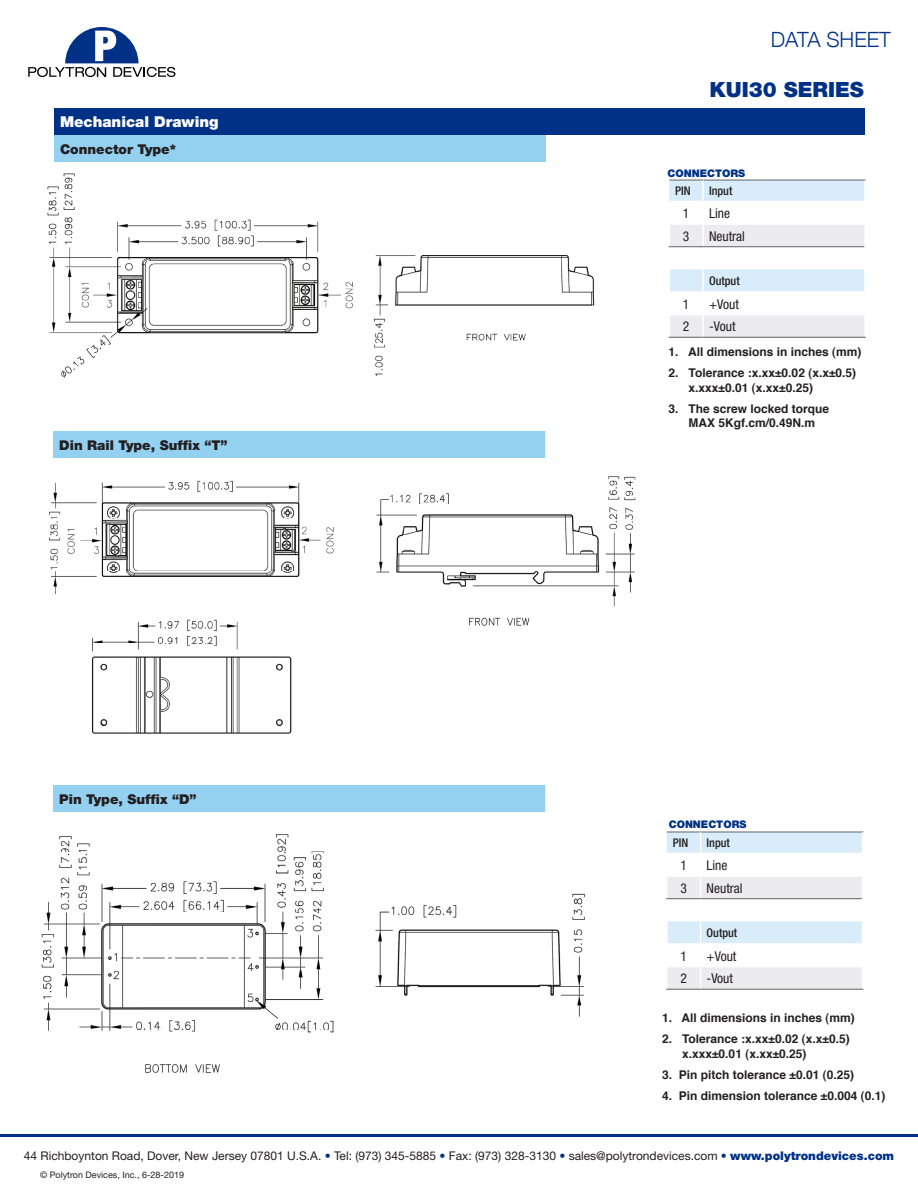
<style>
.page{position:relative;width:918px;height:1188px;background:#fff}
.page>*{position:absolute;margin:0;border:0;box-sizing:border-box;transform-origin:0 0}
.t1{font:900 21px "Helvetica Neue";color:#003186}
.t2{font:300 21px "Helvetica Neue";color:#003186}
.t3{font:900 15px "Helvetica Neue";color:#fff}
.t4{font:900 13.5px "Helvetica Neue";color:#231f20}
.t5{font:condensed 13.5px "Helvetica Neue";color:#231f20}
.t6{font:700 12px/14.4px "Helvetica";color:#231f20}
.t7{font:12px "Helvetica Neue";color:#231f20}
.t8{font:500 condensed 12px "Helvetica Neue";color:#231f20}
.t9{font:900 10.5px "Helvetica Neue";color:#003186}
.t10{font:9px "Helvetica Neue";color:#231f20}
.s1{color:#003186}
.s2{font-weight:900;color:#003186}
</style>
<div class="page">
<hr style="left:0;top:1134px;width:918px;height:3px;background:#003186">
<svg style="left:28px;top:27px;width:147px;height:50px"></svg>
<div style="left:54px;top:108px;width:811px;height:27px;background:#003186"></div>
<div style="left:54px;top:135px;width:493px;height:27px;background:#94d0f0"></div>
<hr style="left:546px;top:135px;width:2px;height:27px;background:#fff">
<div style="left:53px;top:431px;width:493px;height:27px;background:#94d0f0"></div>
<hr style="left:545px;top:431px;width:2px;height:27px;background:#fff">
<img style="left:47px;top:173px;width:306px;height:205px">
<img style="left:49px;top:480px;width:285px;height:113px">
<hr style="left:669px;top:337px;width:34px;height:1px;background:#636366">
<hr style="left:703px;top:337px;width:163px;height:1px;background:#636366">
<svg style="left:669px;top:180px;width:196px;height:157px"></svg>
<hr style="left:702px;top:269px;width:2px;height:22px;background:#fff">
<hr style="left:864px;top:269px;width:2px;height:22px;background:#fff">
<hr style="left:669px;top:291px;width:34px;height:2px;background:#fff">
<hr style="left:703px;top:291px;width:163px;height:2px;background:#fff">
<img style="left:374px;top:255px;width:221px;height:121px">
<img style="left:91px;top:619px;width:201px;height:115px">
<img style="left:376px;top:476px;width:260px;height:150px">
<div style="left:53px;top:785px;width:493px;height:27px;background:#94d0f0"></div>
<hr style="left:545px;top:785px;width:2px;height:27px;background:#fff">
<img style="left:41px;top:834px;width:293px;height:239px">
<hr style="left:666px;top:989px;width:35px;height:1px;background:#636366">
<hr style="left:701px;top:989px;width:162px;height:1px;background:#636366">
<hr style="left:666px;top:898px;width:35px;height:1px;background:#636366">
<svg style="left:667px;top:832px;width:196px;height:157px"></svg>
<hr style="left:666px;top:943px;width:35px;height:2px;background:#fff">
<hr style="left:701px;top:943px;width:162px;height:2px;background:#fff">
<img style="left:375px;top:893px;width:210px;height:124px">
<h1 class="t2" style="left:771px;top:27px;width:122px">DATA SHEET</h1>
<p class="t3" style="left:60px;top:113px;width:160px">Mechanical Drawing</p>
<p class="t4" style="left:60px;top:141px;width:118px">Connector Type*</p>
<p class="t4" style="left:59px;top:437px;width:170px">Din Rail Type, Suffix “T”</p>
<p class="t4" style="left:59px;top:791px;width:139px">Pin Type, Suffix “D”</p>
<h1 class="t1" style="left:710px;top:77px;width:156px">KUI30 SERIES</h1>
<p class="t9" style="left:668px;top:167px;width:79px">CONNECTORS</p>
<p class="t8" style="left:675px;top:184px;width:17px">PIN</p>
<p class="t8" style="left:709px;top:184px;width:25px">Input</p>
<p class="t5" style="left:683px;top:205px;width:8px">1</p>
<p class="t5" style="left:709px;top:205px;width:22px">Line</p>
<p class="t5" style="left:683px;top:228px;width:8px">3</p>
<p class="t5" style="left:709px;top:228px;width:37px">Neutral</p>
<p class="t8" style="left:709px;top:273px;width:32px">Output</p>
<p class="t5" style="left:683px;top:296px;width:8px">1</p>
<p class="t5" style="left:709px;top:296px;width:31px">+Vout</p>
<p class="t5" style="left:683px;top:319px;width:8px">2</p>
<p class="t5" style="left:709px;top:319px;width:28px">-Vout</p>
<p class="t6" style="left:669px;top:346px;width:194px">1. All dimensions in inches (mm)</p>
<p class="t6" style="left:689px;top:367px;width:169px;text-indent:-20px">2. Tolerance :x.xx±0.02 (x.x±0.5) x.xxx±0.01 (x.xx±0.25)</p>
<p class="t6" style="left:669px;top:402px;width:162px;text-align:center">3. The screw locked torque<br>MAX 5Kgf.cm/0.49N.m</p>
<p class="t9" style="left:669px;top:818px;width:79px">CONNECTORS</p>
<p class="t8" style="left:673px;top:836px;width:17px">PIN</p>
<p class="t8" style="left:707px;top:836px;width:25px">Input</p>
<p class="t5" style="left:680px;top:857px;width:8px">1</p>
<p class="t5" style="left:707px;top:857px;width:22px">Line</p>
<p class="t5" style="left:680px;top:880px;width:8px">3</p>
<p class="t5" style="left:707px;top:880px;width:37px">Neutral</p>
<p class="t8" style="left:707px;top:925px;width:32px">Output</p>
<p class="t5" style="left:680px;top:948px;width:8px">1</p>
<p class="t5" style="left:707px;top:948px;width:31px">+Vout</p>
<p class="t5" style="left:680px;top:971px;width:8px">2</p>
<p class="t5" style="left:707px;top:971px;width:28px">-Vout</p>
<p class="t6" style="left:662px;top:1011px;width:194px">1. All dimensions in inches (mm)</p>
<p class="t6" style="left:682px;top:1033px;width:169px;text-indent:-20px">2. Tolerance :x.xx±0.02 (x.x±0.5) x.xxx±0.01 (x.xx±0.25)</p>
<p class="t6" style="left:662px;top:1068px;width:193px">3. Pin pitch tolerance ±0.01 (0.25)</p>
<p class="t6" style="left:662px;top:1089px;width:225px">4. Pin dimension tolerance ±0.004 (0.1)</p>
<p class="t7" style="left:24px;top:1149px;width:872px">44 Richboynton Road, Dover, New Jersey 07801 U.S.A. <span class="s1">•</span> Tel: (973) 345-5885 <span class="s1">•</span> Fax: (973) 328-3130 <span class="s1">•</span> sales@polytrondevices.com <span class="s1">•</span> <span class="s2">www.polytrondevices.com</span></p>
<p class="t10" style="left:40px;top:1169px;width:146px">© Polytron Devices, Inc., 6-28-2019</p>
</div>
